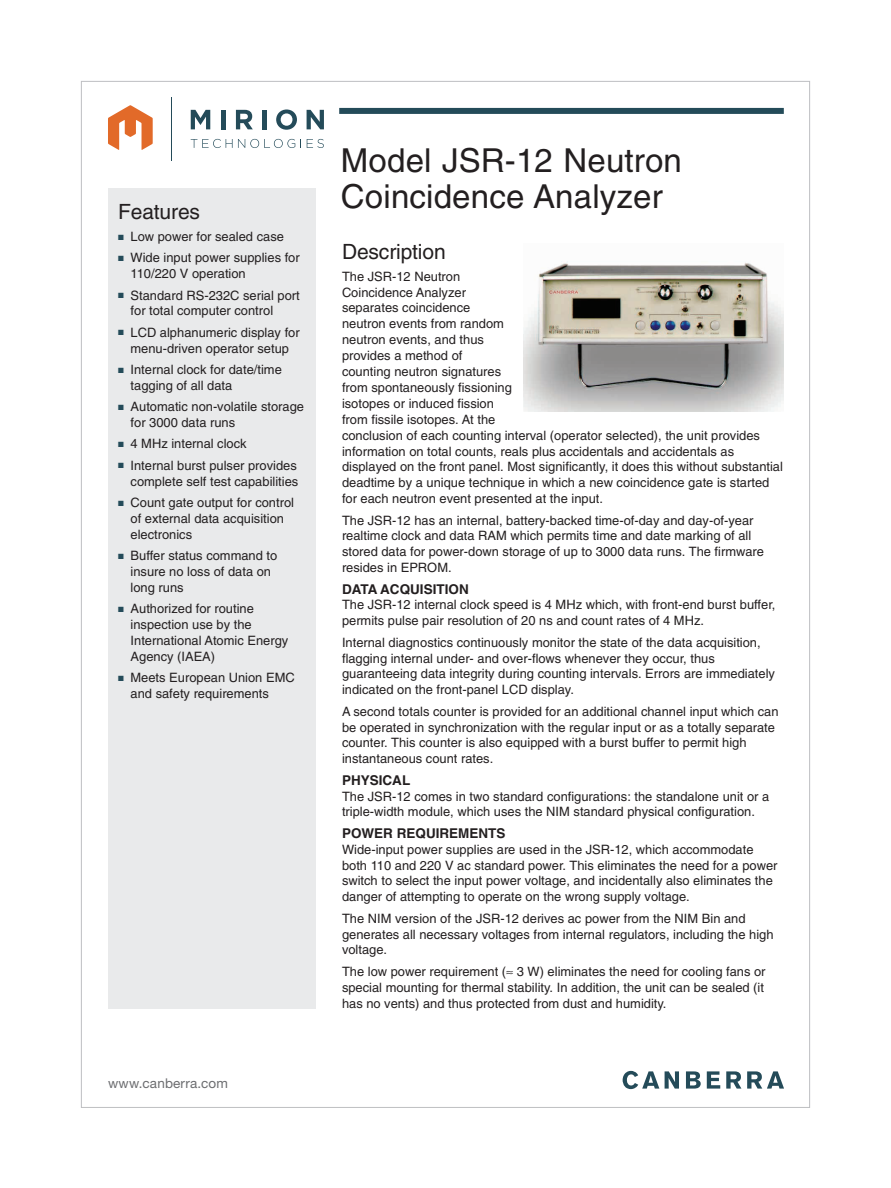
<style>
.page{position:relative;width:891px;height:1188px;background:#fff}
.page>*{position:absolute;margin:0;border:0;box-sizing:border-box;transform-origin:0 0}
.Main_Head{font:33px/35.4px "Helvetica";letter-spacing:.005em;color:#231f20}
.Heads_for_Features{font:21px "Helvetica";letter-spacing:-.005em;color:#231f20}
.Body_Text{font:700 13.5px "Helvetica";color:#231f20}
.t1{font:13.5px "Helvetica Neue";letter-spacing:.015em;color:#6c6d70}
.Body_Text-2{font:12.9px/15.9px "Helvetica";color:#231f20}
.Body_Text_With_Bulle{font:12.9px/15.9px "Helvetica";color:#231f20}
.s1{color:#244b59}
</style>
<div class="page">
<div style="left:108px;top:188px;width:208px;height:820px;background:#e9eaeb"></div>
<div style="left:339px;top:108px;width:445px;height:6px;background:#244b59"></div>
<img style="left:524px;top:261px;width:260px;height:150px">
<hr style="left:171px;top:97px;width:1px;height:64px;background:#244b59">
<svg style="left:191px;top:139px;width:104px;height:9px"></svg>
<svg style="left:306px;top:139px;width:18px;height:9px"></svg>
<svg style="left:191px;top:110px;width:19px;height:19px"></svg>
<hr style="left:221px;top:110px;width:4px;height:19px;background:#244b59">
<svg style="left:236px;top:110px;width:17px;height:19px"></svg>
<hr style="left:262px;top:110px;width:4px;height:19px;background:#244b59">
<svg style="left:276px;top:109px;width:21px;height:21px"></svg>
<svg style="left:307px;top:110px;width:17px;height:19px"></svg>
<svg style="left:108px;top:105px;width:45px;height:45px"></svg>
<svg style="left:623px;top:1071px;width:161px;height:18px"></svg>
<p class="Heads_for_Features" style="left:118px;top:200px;width:83px">Features</p>
<p class="Body_Text_With_Bulle" style="left:118px;top:229px;width:167px"><span class="s1">■</span> Low power for sealed case</p>
<p class="Body_Text_With_Bulle" style="left:131px;top:250px;width:171px;text-indent:-12px"><span class="s1">■</span> Wide input power supplies for<br>110/220 V operation</p>
<p class="Body_Text_With_Bulle" style="left:131px;top:287px;width:171px;text-indent:-12px"><span class="s1">■</span> Standard RS-232C serial port for total computer control</p>
<p class="Body_Text_With_Bulle" style="left:118px;top:324px;width:183px;text-align:center"><span class="s1">■</span> LCD alphanumeric display for menu-driven operator setup</p>
<p class="Body_Text_With_Bulle" style="left:131px;top:361px;width:153px;text-indent:-12px"><span class="s1">■</span> Internal clock for date/time tagging of all data</p>
<p class="Body_Text_With_Bulle" style="left:131px;top:399px;width:175px;text-indent:-12px"><span class="s1">■</span> Automatic non-volatile storage for 3000 data runs</p>
<p class="Body_Text_With_Bulle" style="left:118px;top:436px;width:130px"><span class="s1">■</span> 4 MHz internal clock</p>
<p class="Body_Text_With_Bulle" style="left:118px;top:457px;width:182px;text-align:right"><span class="s1">■</span> Internal burst pulser provides complete self test capabilities</p>
<p class="Body_Text_With_Bulle" style="left:131px;top:494px;width:165px;text-indent:-12px"><span class="s1">■</span> Count gate output for control of external data acquisition electronics</p>
<p class="Body_Text_With_Bulle" style="left:131px;top:547px;width:148px;text-indent:-12px"><span class="s1">■</span> Buffer status command to insure no loss of data on long runs</p>
<p class="Body_Text_With_Bulle" style="left:131px;top:601px;width:159px;text-indent:-12px"><span class="s1">■</span> Authorized for routine inspection use by the<br>International Atomic Energy<br>Agency (IAEA)</p>
<p class="Body_Text_With_Bulle" style="left:131px;top:670px;width:166px;text-indent:-12px"><span class="s1">■</span> Meets European Union EMC and safety requirements</p>
<p class="t1" style="left:108px;top:1076px;width:121px">www.canberra.com</p>
<p class="Main_Head" style="left:341px;top:143px;width:343px">Model JSR-12 Neutron<br>Coincidence Analyzer</p>
<p class="Heads_for_Features" style="left:342px;top:239px;width:105px">Description</p>
<p class="Body_Text-2" style="left:342px;top:268px;width:443px">The JSR-12 Neutron<br>Coincidence Analyzer<br>separates coincidence<br>neutron events from random<br>neutron events, and thus<br>provides a method of<br>counting neutron signatures<br>from spontaneously fissioning<br>isotopes or induced fission<br>from fissile isotopes. At the<br>conclusion of each counting interval (operator selected), the unit provides information on total counts, reals plus accidentals and accidentals as displayed on the front panel. Most significantly, it does this without substantial deadtime by a unique technique in which a new coincidence gate is started for each neutron event presented at the input.</p>
<p class="Body_Text-2" style="left:342px;top:512px;width:424px">The JSR-12 has an internal, battery-backed time-of-day and day-of-year realtime clock and data RAM which permits time and date marking of all stored data for power-down storage of up to 3000 data runs. The firmware resides in EPROM.</p>
<p class="Body_Text" style="left:342px;top:581px;width:128px">DATA ACQUISITION</p>
<p class="Body_Text-2" style="left:342px;top:597px;width:435px">The JSR-12 internal clock speed is 4 MHz which, with front-end burst buffer, permits pulse pair resolution of 20 ns and count rates of 4 MHz.</p>
<p class="Body_Text-2" style="left:342px;top:634px;width:435px">Internal diagnostics continuously monitor the state of the data acquisition, flagging internal under- and over-flows whenever they occur, thus guaranteeing data integrity during counting intervals. Errors are immediately indicated on the front-panel LCD display.</p>
<p class="Body_Text-2" style="left:342px;top:703px;width:438px">A second totals counter is provided for an additional channel input which can be operated in synchronization with the regular input or as a totally separate counter. This counter is also equipped with a burst buffer to permit high instantaneous count rates.</p>
<p class="Body_Text" style="left:342px;top:772px;width:70px">PHYSICAL</p>
<p class="Body_Text-2" style="left:342px;top:788px;width:429px">The JSR-12 comes in two standard configurations: the standalone unit or a triple-width module, which uses the NIM standard physical configuration.</p>
<p class="Body_Text" style="left:342px;top:825px;width:165px">POWER REQUIREMENTS</p>
<p class="Body_Text-2" style="left:342px;top:841px;width:437px">Wide-input power supplies are used in the JSR-12, which accommodate both 110 and 220 V ac standard power. This eliminates the need for a power switch to select the input power voltage, and incidentally also eliminates the danger of attempting to operate on the wrong supply voltage.</p>
<p class="Body_Text-2" style="left:342px;top:910px;width:433px">The NIM version of the JSR-12 derives ac power from the NIM Bin and generates all necessary voltages from internal regulators, including the high voltage.</p>
<p class="Body_Text-2" style="left:342px;top:963px;width:425px;text-align:justify">The low power requirement (≈ 3 W) eliminates the need for cooling fans or special mounting for thermal stability. In addition, the unit can be sealed (it has no vents) and thus protected from dust and humidity.</p>
</div>
